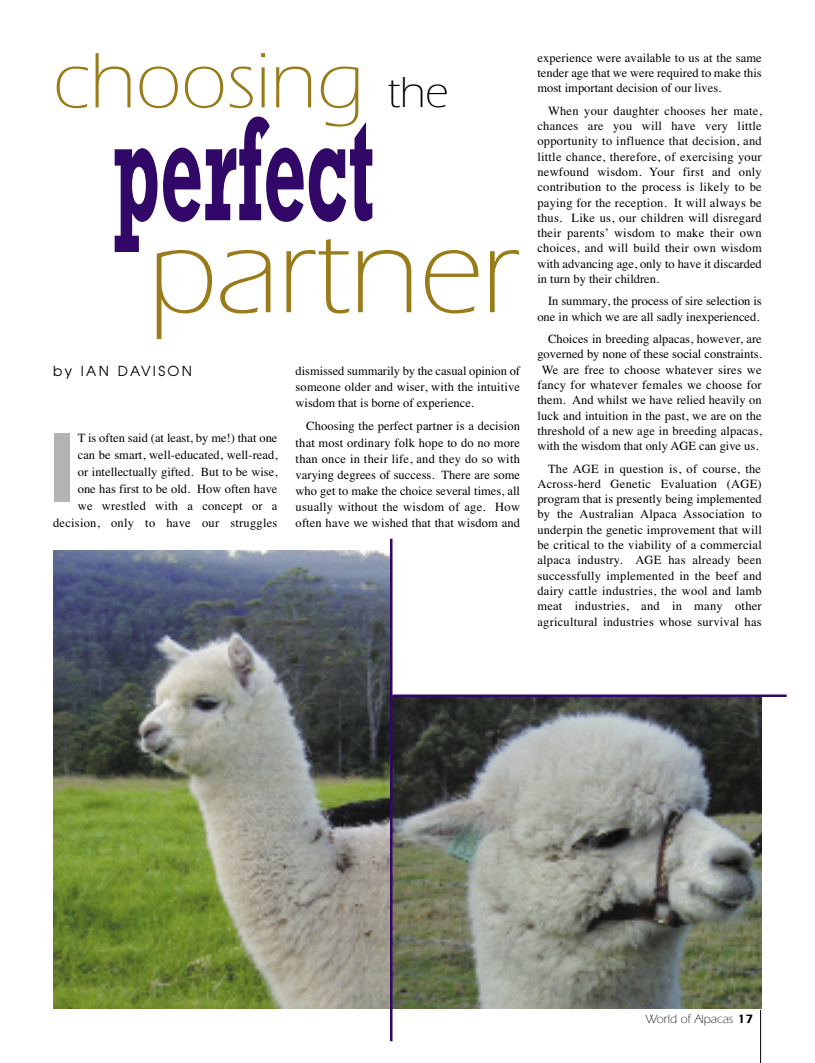
<style>
.page{position:relative;width:815px;height:1063px;background:#fff}
.page>*{position:absolute;margin:0;border:0;box-sizing:border-box;transform-origin:0 0}
.t1{font:700 150px "Rockwell";color:#310768;scale:.5 1}
.t2{font:300 123.75px "Itc Eras";color:#9a7b1a}
.t3{font:600 102.38px "Itc Eras";color:#b3b3b3}
.t4{font:300 81.25px "Itc Eras";color:#9a7b1a}
.t5{font:13.75px "Avant Garde";letter-spacing:.165em;color:#000}
.t6{font:12.5px/15.2px "Times";color:#000;text-align:justify}
.t7{font:300 12.5px "Itc Eras";color:#000}
.s1{font-size:45px;color:#000}
.s2{font-weight:600}
</style>
<div class="page">
<img style="left:53px;top:550px;width:337px;height:459px">
<img style="left:392px;top:697px;width:370px;height:311px">
<hr style="left:390px;top:539px;width:2px;height:502px;background:#310768">
<hr style="left:392px;top:694px;width:395px;height:3px;background:#310768">
<hr style="left:760px;top:1010px;width:1px;height:53px;background:#000">
<h3 class="t4" style="left:53px;top:53px;width:396px">choosing <span class="s1">the</span></h3>
<h1 class="t1" style="left:113px;top:118px;width:523px">perfect</h1>
<h2 class="t2" style="left:148px;top:230px;width:374px">partner</h2>
<p class="t6" style="left:296px;top:362px;width:226px;line-height:16.1px">dismissed summarily by the casual opinion of someone older and wiser, with the intuitive wisdom that is borne of experience.</p>
<p class="t6" style="left:296px;top:418px;width:226px;line-height:16.1px;text-indent:11px">Choosing the perfect partner is a decision that most ordinary folk hope to do no more than once in their life, and they do so with varying degrees of success. There are some who get to make the choice several times, all usually without the wisdom of age. How often have we wished that that wisdom and</p>
<p class="t5" style="left:53px;top:364px;width:140px">by IAN DAVISON</p>
<p class="t6" style="left:53px;top:429px;width:226px;line-height:17.1px;text-align:right">T is often said (at least, by me!) that one<br>can be smart, well-educated, well-read,<br>or intellectually gifted. But to be wise,<br>one has first to be old. How often have<br>we wrestled with a concept or a decision, only to have our struggles</p>
<h3 class="t3" style="left:47px;top:433px;width:32px">I</h3>
<p class="t6" style="left:537px;top:50px;width:226px">experience were available to us at the same tender age that we were required to make this most important decision of our lives.</p>
<p class="t6" style="left:537px;top:103px;width:226px;text-indent:11px">When your daughter chooses her mate, chances are you will have very little opportunity to influence that decision, and little chance, therefore, of exercising your newfound wisdom. Your first and only contribution to the process is likely to be paying for the reception. It will always be thus. Like us, our children will disregard their parents’ wisdom to make their own choices, and will build their own wisdom with advancing age, only to have it discarded in turn by their children.</p>
<p class="t6" style="left:537px;top:293px;width:226px;text-align:right">In summary, the process of sire selection is one in which we are all sadly inexperienced.</p>
<p class="t6" style="left:537px;top:331px;width:226px;text-align:right">Choices in breeding alpacas, however, are governed by none of these social constraints.<br>We are free to choose whatever sires we fancy for whatever females we choose for them. And whilst we have relied heavily on luck and intuition in the past, we are on the threshold of a new age in breeding alpacas, with the wisdom that only AGE can give us.</p>
<p class="t6" style="left:537px;top:461px;width:226px;text-indent:11px">The AGE in question is, of course, the Across-herd Genetic Evaluation (AGE) program that is presently being implemented by the Australian Alpaca Association to underpin the genetic improvement that will be critical to the viability of a commercial alpaca industry. AGE has already been successfully implemented in the beef and dairy cattle industries, the wool and lamb meat industries, and in many other agricultural industries whose survival has</p>
<p class="t7" style="left:646px;top:1015px;width:109px">World of Alpacas <span class="s2">17</span></p>
</div>
